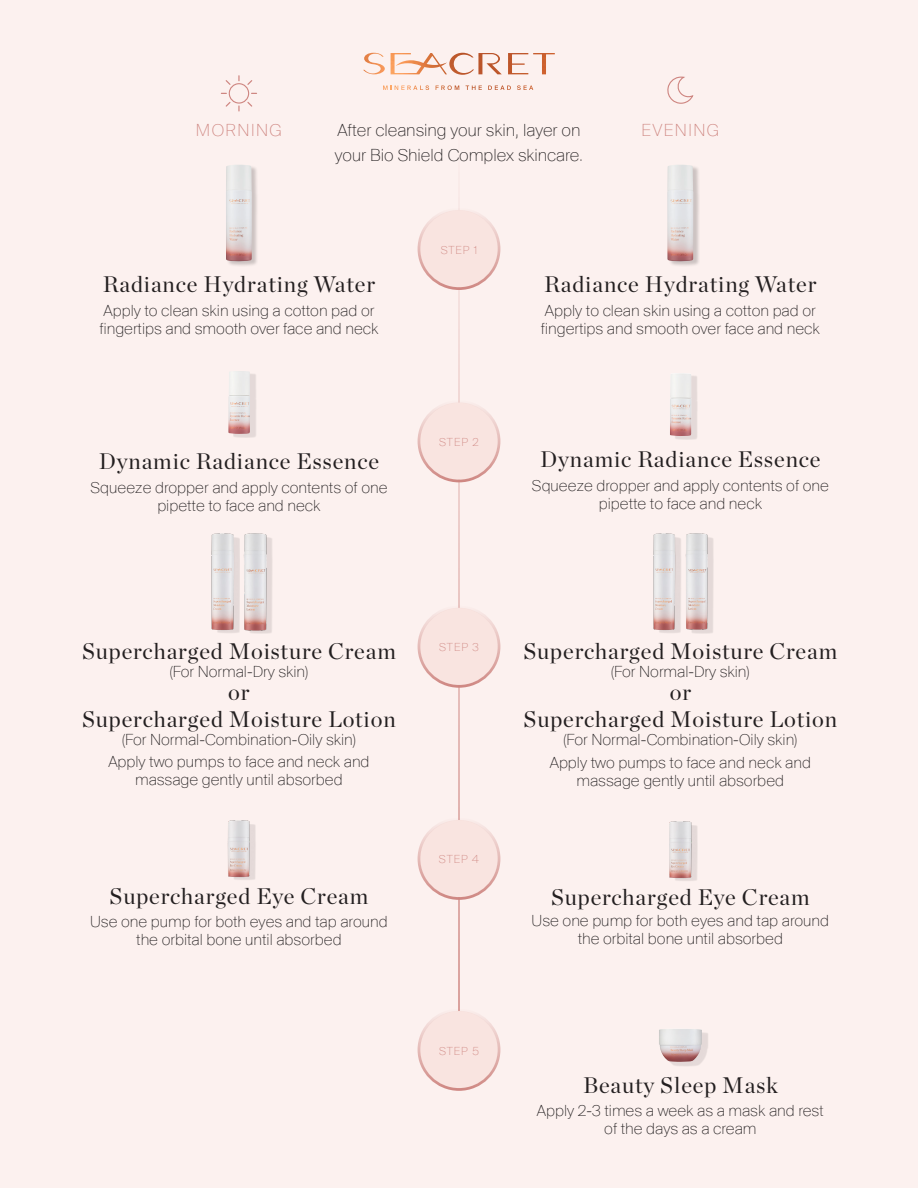
<style>
.page{position:relative;width:918px;height:1188px;background:#fcf1ef}
.page>*{position:absolute;margin:0;border:0;box-sizing:border-box;transform-origin:0 0}
.t1{font:22.5px "Chronicle Display";letter-spacing:.04em;color:#231f20}
.t2{font:100 18px/25.5px "Suisse BP Intl";color:#231f20}
.t3{font:100 18px "Suisse BP Intl";letter-spacing:.08em;color:#ce8580}
.t4{font:100 16.5px/18px "Suisse BP Intl";color:#231f20;text-align:center}
.t5{font:100 12px "Suisse BP Intl";letter-spacing:.08em;color:#ce8580}
</style>
<div class="page">
<img style="left:449px;top:53px;width:25px;height:22px">
<img style="left:508px;top:53px;width:20px;height:21px">
<img style="left:533px;top:53px;width:22px;height:21px">
<img style="left:391px;top:53px;width:56px;height:21px">
<img style="left:363px;top:53px;width:22px;height:21px">
<img style="left:478px;top:53px;width:24px;height:21px">
<svg style="left:383px;top:85px;width:46px;height:5px"></svg>
<svg style="left:436px;top:85px;width:23px;height:5px"></svg>
<svg style="left:466px;top:86px;width:16px;height:4px"></svg>
<svg style="left:488px;top:86px;width:23px;height:4px"></svg>
<svg style="left:517px;top:85px;width:16px;height:5px"></svg>
<hr style="left:458px;top:122px;width:2px;height:909px;background:#ce8580">
<div style="left:420px;top:210px;width:78px;height:77px;background:#f9e4e0;border-radius:50%"></div>
<div style="left:418px;top:208px;width:82px;height:82px;border:3px solid #ce8580;border-radius:50%"></div>
<div style="left:420px;top:402px;width:78px;height:78px;background:#f9e4e0;border-radius:50%"></div>
<div style="left:418px;top:400px;width:82px;height:82px;border:3px solid #ce8580;border-radius:50%"></div>
<div style="left:420px;top:608px;width:78px;height:77px;background:#f9e4e0;border-radius:50%"></div>
<div style="left:418px;top:605px;width:82px;height:83px;border:3px solid #ce8580;border-radius:50%"></div>
<div style="left:420px;top:820px;width:78px;height:77px;background:#f9e4e0;border-radius:50%"></div>
<div style="left:418px;top:818px;width:82px;height:82px;border:3px solid #ce8580;border-radius:50%"></div>
<div style="left:420px;top:1011px;width:78px;height:77px;background:#f9e4e0;border-radius:50%"></div>
<div style="left:418px;top:1009px;width:82px;height:82px;border:3px solid #ce8580;border-radius:50%"></div>
<div style="left:227px;top:165px;width:32px;height:102px;background:#231f20;opacity:.22"></div>
<img style="left:226px;top:165px;width:26px;height:96px">
<div style="left:674px;top:375px;width:24px;height:65px;background:#e4d9d8"></div>
<img style="left:670px;top:374px;width:22px;height:62px">
<div style="left:658px;top:536px;width:23px;height:97px;background:#e4d9d8"></div>
<img style="left:653px;top:533px;width:23px;height:99px">
<div style="left:691px;top:536px;width:23px;height:98px;background:#e4d9d8"></div>
<img style="left:685px;top:533px;width:24px;height:99px">
<div style="left:233px;top:824px;width:23px;height:57px;background:#e5dad9"></div>
<img style="left:227px;top:820px;width:23px;height:59px">
<div style="left:675px;top:825px;width:23px;height:57px;background:#e5dad9"></div>
<img style="left:669px;top:821px;width:23px;height:58px">
<div style="left:664px;top:1031px;width:44px;height:35px;background:#231f20;opacity:.11"></div>
<img style="left:659px;top:1029px;width:43px;height:33px">
<div style="left:668px;top:165px;width:32px;height:102px;background:#231f20;opacity:.22"></div>
<img style="left:667px;top:165px;width:26px;height:96px">
<div style="left:233px;top:373px;width:23px;height:65px;background:#e4d9d8"></div>
<img style="left:228px;top:371px;width:22px;height:63px">
<div style="left:217px;top:537px;width:23px;height:97px;background:#e4d9d8"></div>
<img style="left:211px;top:533px;width:23px;height:97px">
<div style="left:249px;top:537px;width:23px;height:97px;background:#e4d9d8"></div>
<img style="left:243px;top:533px;width:24px;height:100px">
<svg style="left:667px;top:76px;width:27px;height:28px"></svg>
<svg style="left:238px;top:75px;width:2px;height:6px"></svg>
<svg style="left:238px;top:105px;width:2px;height:6px"></svg>
<div style="left:229px;top:83px;width:20px;height:21px;border:1px solid #ce8580;border-radius:50%"></div>
<svg style="left:247px;top:80px;width:5px;height:5px"></svg>
<svg style="left:226px;top:80px;width:5px;height:5px"></svg>
<svg style="left:247px;top:102px;width:5px;height:5px"></svg>
<p class="t3" style="left:196px;top:119px;width:87px">MORNING</p>
<p class="t3" style="left:641px;top:119px;width:80px">EVENING</p>
<p class="t2" style="left:335px;top:116px;width:250px">After cleansing your skin, layer on your Bio Shield Complex skincare.</p>
<p class="t1" style="left:103px;top:267px;width:274px">Radiance Hydrating Water</p>
<p class="t4" style="left:99px;top:301px;width:280px;text-align:left">Apply to clean skin using a cotton pad or fingertips and smooth over face and neck</p>
<p class="t1" style="left:99px;top:444px;width:282px">Dynamic Radiance Essence</p>
<p class="t4" style="left:90px;top:478px;width:299px">Squeeze dropper and apply contents of one pipette to face and neck</p>
<p class="t5" style="left:441px;top:242px;width:38px">STEP 1</p>
<p class="t5" style="left:439px;top:434px;width:41px">STEP 2</p>
<p class="t1" style="left:544px;top:267px;width:274px">Radiance Hydrating Water</p>
<p class="t4" style="left:541px;top:301px;width:280px;text-align:left">Apply to clean skin using a cotton pad or fingertips and smooth over face and neck</p>
<p class="t1" style="left:540px;top:441px;width:282px">Dynamic Radiance Essence</p>
<p class="t4" style="left:532px;top:476px;width:299px">Squeeze dropper and apply contents of one pipette to face and neck</p>
<p class="t1" style="left:82px;top:634px;width:315px">Supercharged Moisture Cream</p>
<p class="t4" style="left:170px;top:662px;width:140px">(For Normal-Dry skin)</p>
<p class="t1" style="left:82px;top:701px;width:315px">Supercharged Moisture Lotion</p>
<p class="t4" style="left:122px;top:730px;width:235px">(For Normal-Combination-Oily skin)</p>
<p class="t1" style="left:228px;top:675px;width:23px">or</p>
<p class="t4" style="left:108px;top:752px;width:263px">Apply two pumps to face and neck and massage gently until absorbed</p>
<p class="t1" style="left:110px;top:879px;width:260px">Supercharged Eye Cream</p>
<p class="t4" style="left:90px;top:912px;width:299px">Use one pump for both eyes and tap around the orbital bone until absorbed</p>
<p class="t5" style="left:439px;top:640px;width:41px">STEP 3</p>
<p class="t5" style="left:439px;top:852px;width:42px">STEP 4</p>
<p class="t5" style="left:439px;top:1044px;width:41px">STEP 5</p>
<p class="t1" style="left:523px;top:634px;width:315px">Supercharged Moisture Cream</p>
<p class="t4" style="left:611px;top:662px;width:140px">(For Normal-Dry skin)</p>
<p class="t1" style="left:524px;top:701px;width:315px">Supercharged Moisture Lotion</p>
<p class="t4" style="left:563px;top:730px;width:235px">(For Normal-Combination-Oily skin)</p>
<p class="t1" style="left:670px;top:675px;width:23px">or</p>
<p class="t4" style="left:550px;top:753px;width:263px">Apply two pumps to face and neck and massage gently until absorbed</p>
<p class="t1" style="left:551px;top:880px;width:260px">Supercharged Eye Cream</p>
<p class="t4" style="left:532px;top:911px;width:299px">Use one pump for both eyes and tap around the orbital bone until absorbed</p>
<p class="t1" style="left:583px;top:1068px;width:196px">Beauty Sleep Mask</p>
<p class="t4" style="left:537px;top:1101px;width:288px">Apply 2-3 times a week as a mask and rest</p>
<p class="t4" style="left:604px;top:1119px;width:154px">of the days as a cream</p>
</div>
